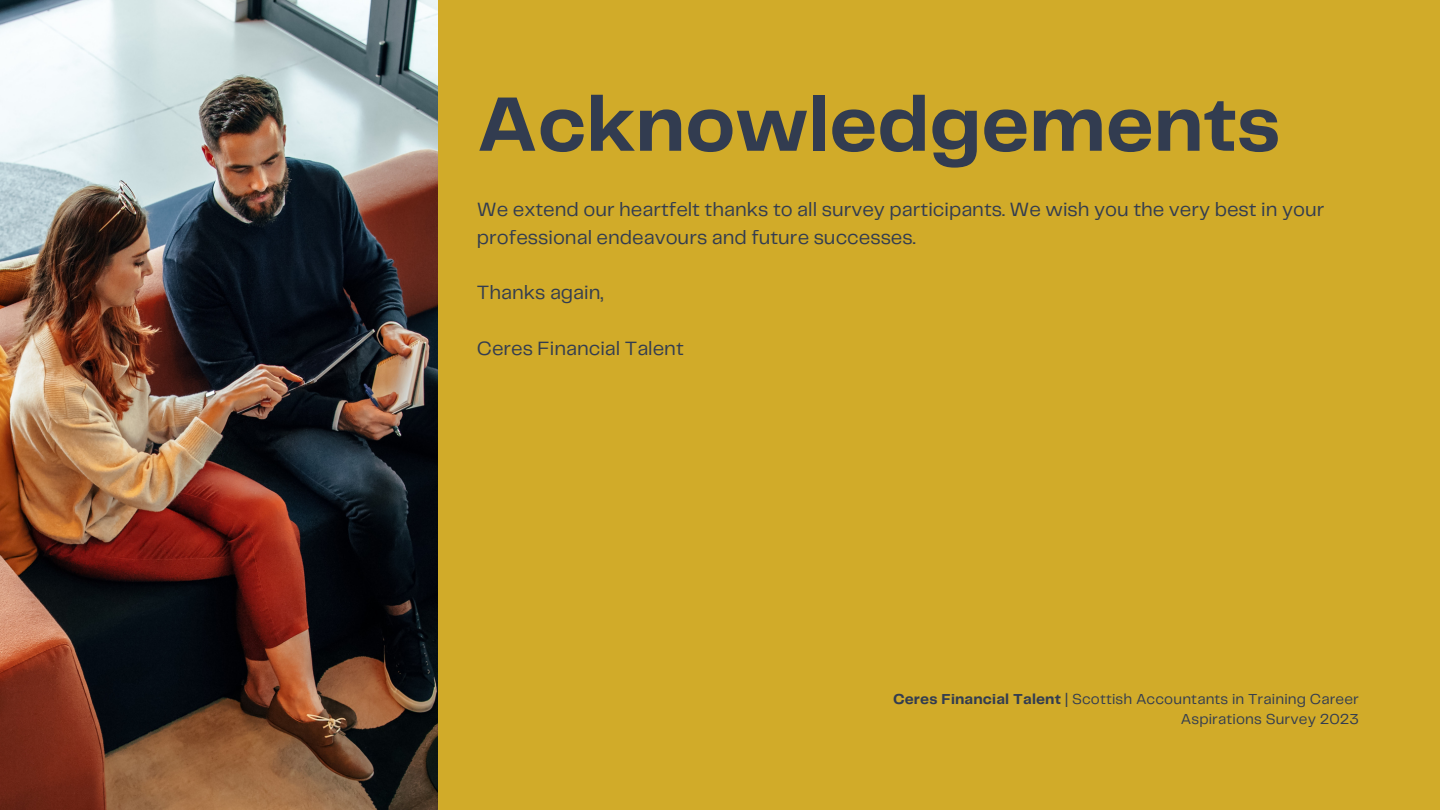
<style>
.page{position:relative;width:1440px;height:810px;background:#d1ab29}
.page>*{position:absolute;margin:0;border:0;box-sizing:border-box;transform-origin:0 0}
.t1{font:700 80px "Telegraf";color:#323c50}
.t2{font:20px/27.8px "Telegraf";color:#323c50}
.t3{font:15px/19.5px "Telegraf";letter-spacing:.01em;color:#323c50;text-align:right}
.s1{font-weight:700}
</style>
<div class="page">
<img style="left:0;top:0;width:437px;height:810px">
<p class="t1" style="left:477px;top:90px;width:805px">Acknowledgements</p>
<p class="t2" style="left:477px;top:197px;width:849px">We extend our heartfelt thanks to all survey participants. We wish you the very best in your professional endeavours and future successes.</p>
<p class="t2" style="left:477px;top:280px;width:128px">Thanks again,</p>
<p class="t2" style="left:477px;top:335px;width:208px">Ceres Financial Talent</p>
<p class="t3" style="left:893px;top:690px;width:467px"><span class="s1">Ceres Financial Talent</span> | Scottish Accountants in Training Career<br>Aspirations Survey 2023</p>
</div>
